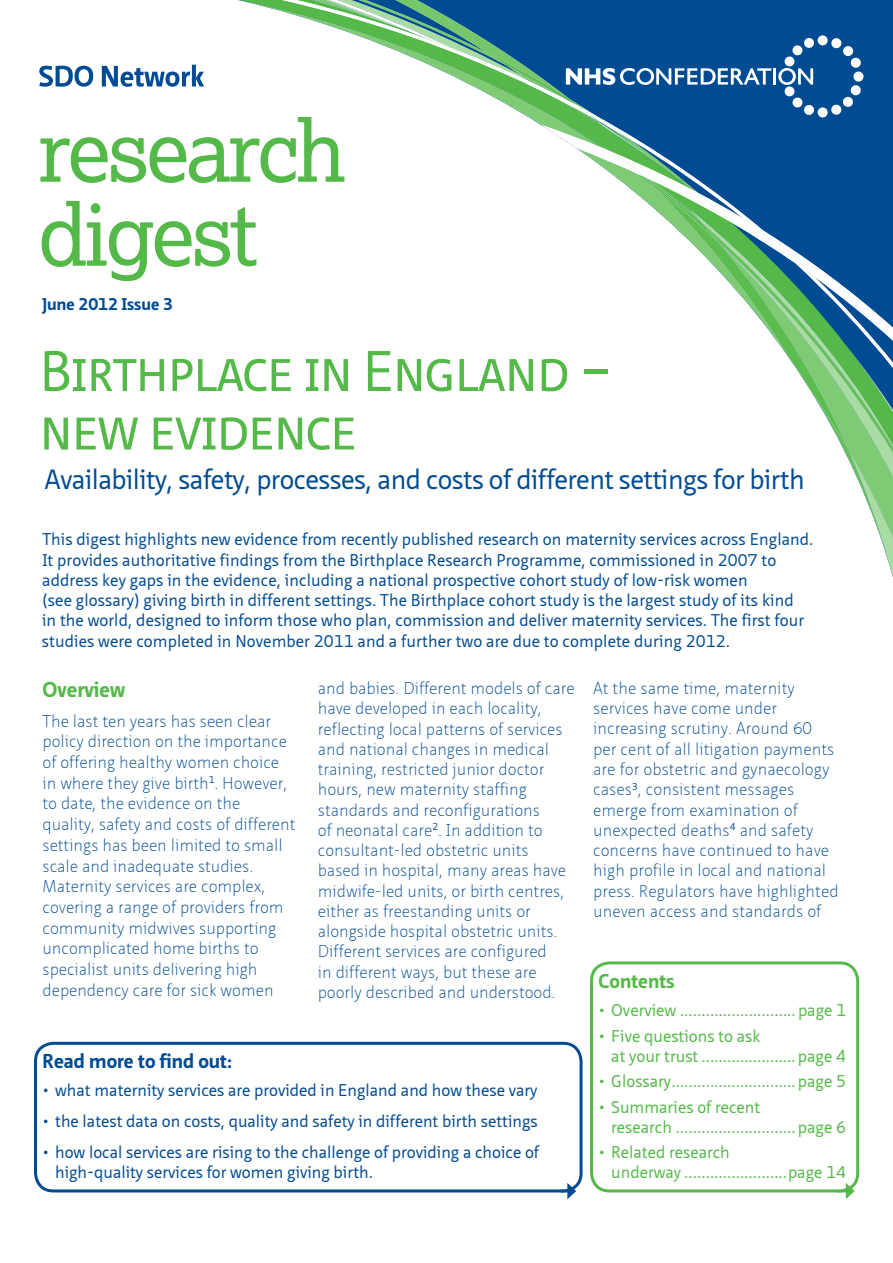
<style>
.page{position:relative;width:893px;height:1263px;background:#fff}
.page>*{position:absolute;margin:0;border:0;box-sizing:border-box;transform-origin:0 0}
.t1{font:85.5px/84px "Lexia";letter-spacing:-.04em;color:#54b948}
.t2{font:55.5px/58.5px "Neue Sans";letter-spacing:-.025em;color:#54b948}
.t3{font:27px "Neue Sans";letter-spacing:-.02em;color:#004b92}
.t4{font:700 21px "Neue Sans";color:#54b948}
.t5{font:700 19.5px "Neue Sans";color:#004b92}
.t6{font:700 19.5px "Neue Sans";color:#54b948}
.t7{font:100 16.5px/20.2px "Neue Sans";letter-spacing:-.005em;color:#004b92}
.t8{font:16.5px/20.2px "Neue Sans";letter-spacing:.005em;color:#004b92}
.t9{font:16.5px/20.1px "Neue Sans";color:#54b948}
.t10{font:700 16.5px "Neue Sans";color:#004b92}
</style>
<div class="page">
<svg style="left:238px;top:0;width:655px;height:577px"></svg>
<svg style="left:39px;top:66px;width:54px;height:21px"></svg>
<svg style="left:102px;top:65px;width:102px;height:22px"></svg>
<svg style="left:838px;top:1183px;width:17px;height:16px"></svg>
<div style="left:590px;top:961px;width:269px;height:231px;border:3px solid #54b948;border-radius:18px"></div>
<div style="left:34px;top:1042px;width:549px;height:150px;border:3px solid #004b92;border-radius:18px"></div>
<svg style="left:560px;top:1183px;width:16px;height:16px"></svg>
<h1 class="t1" style="left:38px;top:107px;width:309px">research digest</h1>
<p class="t10" style="left:43px;top:294px;width:132px">June 2012 Issue 3</p>
<h2 class="t2" style="left:39px;top:343px;width:574px">Birthplace in England – new evidence</h2>
<h3 class="t3" style="left:45px;top:464px;width:762px">Availability, safety, processes, and costs of different settings for birth</h3>
<p class="t8" style="left:42px;top:530px;width:773px">This digest highlights new evidence from recently published research on maternity services across England.<br>It provides authoritative findings from the Birthplace Research Programme, commissioned in 2007 to address key gaps in the evidence, including a national prospective cohort study of low-risk women<br>(see glossary) giving birth in different settings. The Birthplace cohort study is the largest study of its kind<br>in the world, designed to inform those who plan, commission and deliver maternity services. The first four studies were completed in November 2011 and a further two are due to complete during 2012.</p>
<p class="t7" style="left:318px;top:678px;width:258px">and babies. Different models of care have developed in each locality, reflecting local patterns of services and national changes in medical training, restricted junior doctor hours, new maternity staffing standards and reconfigurations<br>of neonatal care<sup>2</sup>. In addition to consultant-led obstetric units based in hospital, many areas have midwife-led units, or birth centres, either as freestanding units or alongside hospital obstetric units.<br>Different services are configured<br>in different ways, but these are poorly described and understood.</p>
<p class="t7" style="left:593px;top:678px;width:247px">At the same time, maternity services have come under increasing scrutiny. Around 60 per cent of all litigation payments are for obstetric and gynaecology cases<sup>3</sup>, consistent messages emerge from examination of unexpected deaths<sup>4</sup> and safety concerns have continued to have high profile in local and national press. Regulators have highlighted uneven access and standards of</p>
<p class="t4" style="left:43px;top:677px;width:84px">Overview</p>
<p class="t7" style="left:43px;top:711px;width:255px;line-height:20.7px">The last ten years has seen clear policy direction on the importance of offering healthy women choice in where they give birth<sup>1</sup>. However, to date, the evidence on the quality, safety and costs of different settings has been limited to small scale and inadequate studies.<br>Maternity services are complex, covering a range of providers from community midwives supporting uncomplicated home births to specialist units delivering high dependency care for sick women</p>
<p class="t6" style="left:598px;top:969px;width:78px">Contents</p>
<p class="t9" style="left:598px;top:1001px;width:249px">• Overview ...........................page 1</p>
<p class="t9" style="left:611px;top:1026px;width:236px;text-indent:-13px">• Five questions to ask<br>at your trust ......................page 4</p>
<p class="t9" style="left:598px;top:1072px;width:249px">• Glossary .............................page 5</p>
<p class="t9" style="left:611px;top:1097px;width:236px;text-indent:-13px">• Summaries of recent<br>research ............................page 6</p>
<p class="t9" style="left:611px;top:1142px;width:236px;text-indent:-13px">• Related research<br>underway ........................page 14</p>
<p class="t5" style="left:43px;top:1049px;width:191px">Read more to find out:</p>
<p class="t8" style="left:43px;top:1081px;width:496px">• what maternity services are provided in England and how these vary</p>
<p class="t8" style="left:42px;top:1111px;width:497px">• the latest data on costs, quality and safety in different birth settings</p>
<p class="t8" style="left:55px;top:1142px;width:486px;text-indent:-13px">• how local services are rising to the challenge of providing a choice of high-quality services for women giving birth.</p>
</div>
